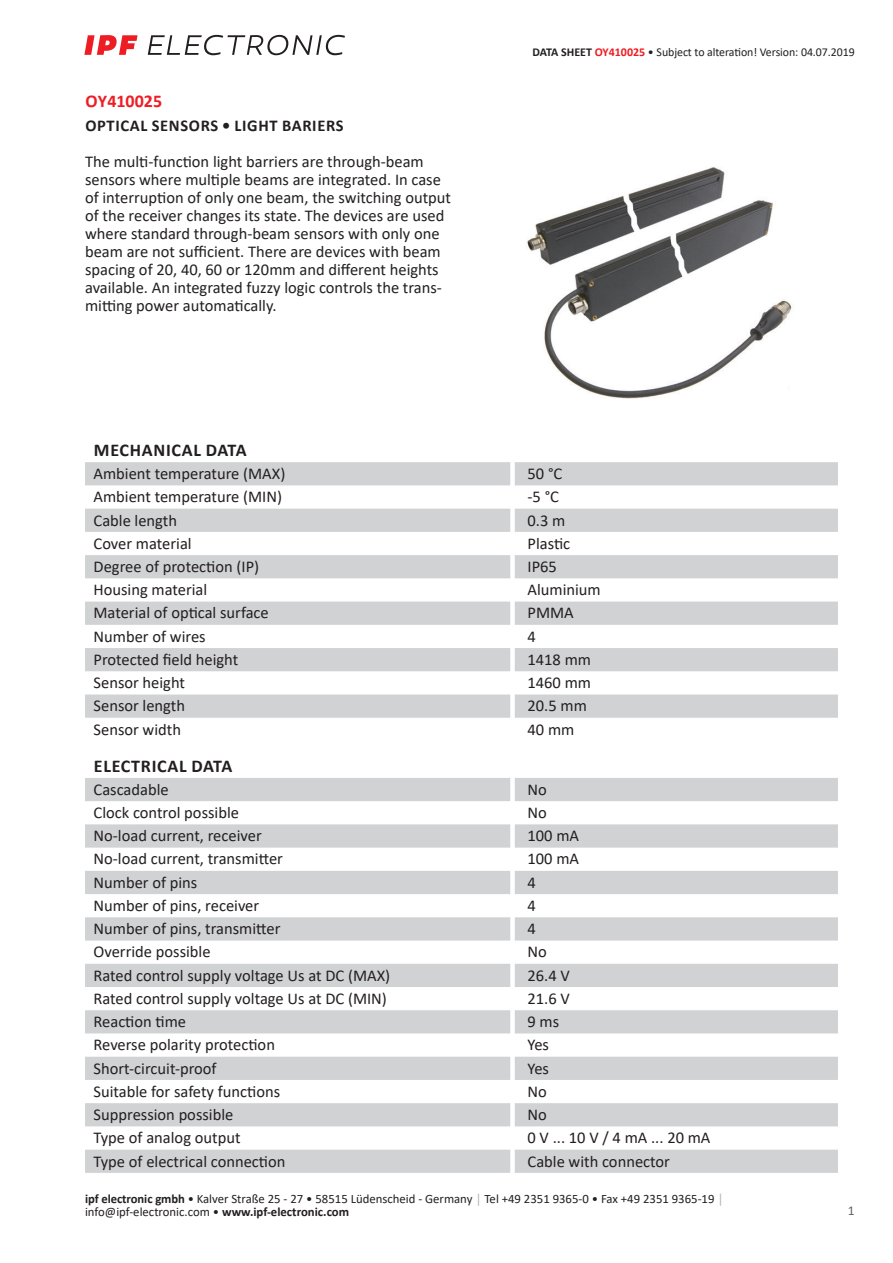
<style>
.page{position:relative;width:893px;height:1263px;background:#fff}
.page>*{position:absolute;margin:0;border:0;box-sizing:border-box;transform-origin:0 0}
.t1{font:700 18px "Calibri";letter-spacing:.04em;color:#231f20}
.t2{font:700 18px "Calibri";color:#ee1d23}
.t3{font:16.5px/18px "Calibri";color:#231f20}
.t4{font:700 16.5px "Calibri";letter-spacing:.04em;color:#231f20}
.t5{font:13.5px "Calibri";color:#636366}
.t6{font:12.75px/12.6px "Calibri";color:#231f20}
.t7{font:12px "Calibri";letter-spacing:-.005em;color:#231f20}
.s1{font-weight:700}
.s2{font-weight:700;color:#ee1d23}
.s3{color:#a8a9ad}
</style>
<div class="page">
<svg style="left:148px;top:35px;width:197px;height:20px"></svg>
<svg style="left:84px;top:35px;width:54px;height:20px"></svg>
<svg style="left:85px;top:462px;width:753px;height:256px;fill:#d1d2d4"></svg>
<svg style="left:85px;top:778px;width:753px;height:395px;fill:#d1d2d4"></svg>
<img style="left:527px;top:167px;width:265px;height:232px">
<p class="t2" style="left:85px;top:88px;width:78px">OY410025</p>
<p class="t4" style="left:85px;top:114px;width:260px">OPTICAL SENSORS • LIGHT BARIERS</p>
<p class="t3" style="left:85px;top:152px;width:368px">The multi-function light barriers are through-beam sensors where multiple beams are integrated. In case of interruption of only one beam, the switching output of the receiver changes its state. The devices are used where standard through-beam sensors with only one beam are not sufficient. There are devices with beam spacing of 20, 40, 60 or 120mm and different heights available. An integrated fuzzy logic controls the trans&shy;mitting power automatically.</p>
<p class="t7" style="left:533px;top:44px;width:324px"><span class="s1">DATA SHEET</span> <span class="s2">OY410025</span> • Subject to alteration! Version: 04.07.2019</p>
<p class="t1" style="left:94px;top:437px;width:154px">MECHANICAL DATA</p>
<p class="t3" style="left:94px;top:464px;width:193px">Ambient temperature (MAX)</p>
<p class="t3" style="left:527px;top:464px;width:36px">50 °C</p>
<p class="t3" style="left:94px;top:487px;width:190px">Ambient temperature (MIN)</p>
<p class="t3" style="left:527px;top:487px;width:33px">-5 °C</p>
<p class="t3" style="left:94px;top:511px;width:85px">Cable length</p>
<p class="t3" style="left:527px;top:511px;width:39px">0.3 m</p>
<p class="t3" style="left:94px;top:534px;width:100px">Cover material</p>
<p class="t3" style="left:527px;top:534px;width:44px">Plastic</p>
<p class="t3" style="left:94px;top:557px;width:167px">Degree of protection (IP)</p>
<p class="t3" style="left:527px;top:557px;width:31px">IP65</p>
<p class="t3" style="left:94px;top:580px;width:115px">Housing material</p>
<p class="t3" style="left:527px;top:580px;width:75px">Aluminium</p>
<p class="t3" style="left:94px;top:603px;width:177px">Material of optical surface</p>
<p class="t3" style="left:527px;top:603px;width:48px">PMMA</p>
<p class="t3" style="left:94px;top:627px;width:114px">Number of wires</p>
<p class="t3" style="left:527px;top:627px;width:10px">4</p>
<p class="t3" style="left:94px;top:650px;width:146px">Protected field height</p>
<p class="t3" style="left:527px;top:650px;width:65px">1418 mm</p>
<p class="t3" style="left:94px;top:673px;width:93px">Sensor height</p>
<p class="t3" style="left:527px;top:673px;width:65px">1460 mm</p>
<p class="t3" style="left:94px;top:696px;width:93px">Sensor length</p>
<p class="t3" style="left:527px;top:696px;width:61px">20.5 mm</p>
<p class="t3" style="left:94px;top:720px;width:89px">Sensor width</p>
<p class="t3" style="left:527px;top:720px;width:48px">40 mm</p>
<p class="t1" style="left:94px;top:753px;width:140px">ELECTRICAL DATA</p>
<p class="t3" style="left:94px;top:780px;width:77px">Cascadable</p>
<p class="t3" style="left:527px;top:780px;width:21px">No</p>
<p class="t3" style="left:94px;top:803px;width:147px">Clock control possible</p>
<p class="t3" style="left:527px;top:803px;width:21px">No</p>
<p class="t3" style="left:94px;top:826px;width:170px">No-load current, receiver</p>
<p class="t3" style="left:527px;top:826px;width:53px">100 mA</p>
<p class="t3" style="left:94px;top:849px;width:191px">No-load current, transmitter</p>
<p class="t3" style="left:527px;top:849px;width:53px">100 mA</p>
<p class="t3" style="left:94px;top:873px;width:105px">Number of pins</p>
<p class="t3" style="left:527px;top:873px;width:10px">4</p>
<p class="t3" style="left:94px;top:896px;width:167px">Number of pins, receiver</p>
<p class="t3" style="left:527px;top:896px;width:10px">4</p>
<p class="t3" style="left:94px;top:919px;width:188px">Number of pins, transmitter</p>
<p class="t3" style="left:527px;top:919px;width:10px">4</p>
<p class="t3" style="left:94px;top:942px;width:119px">Override possible</p>
<p class="t3" style="left:527px;top:942px;width:21px">No</p>
<p class="t3" style="left:94px;top:966px;width:298px">Rated control supply voltage Us at DC (MAX)</p>
<p class="t3" style="left:527px;top:966px;width:44px">26.4 V</p>
<p class="t3" style="left:94px;top:989px;width:295px">Rated control supply voltage Us at DC (MIN)</p>
<p class="t3" style="left:527px;top:989px;width:44px">21.6 V</p>
<p class="t3" style="left:94px;top:1012px;width:94px">Reaction time</p>
<p class="t3" style="left:527px;top:1012px;width:33px">9 ms</p>
<p class="t3" style="left:94px;top:1035px;width:183px">Reverse polarity protection</p>
<p class="t3" style="left:527px;top:1035px;width:23px">Yes</p>
<p class="t3" style="left:94px;top:1059px;width:125px">Short-circuit-proof</p>
<p class="t3" style="left:527px;top:1059px;width:23px">Yes</p>
<p class="t3" style="left:94px;top:1082px;width:188px">Suitable for safety functions</p>
<p class="t3" style="left:527px;top:1082px;width:21px">No</p>
<p class="t3" style="left:94px;top:1105px;width:141px">Suppression possible</p>
<p class="t3" style="left:527px;top:1105px;width:21px">No</p>
<p class="t3" style="left:94px;top:1128px;width:149px">Type of analog output</p>
<p class="t3" style="left:527px;top:1128px;width:184px">0 V ... 10 V / 4 mA ... 20 mA</p>
<p class="t3" style="left:94px;top:1151px;width:193px">Type of electrical connection</p>
<p class="t3" style="left:527px;top:1151px;width:144px">Cable with connector</p>
<p class="t6" style="left:85px;top:1192px;width:640px"><span class="s1">ipf electronic gmbh</span> • Kalver Straße 25 - 27 • 58515 Lüdenscheid - Germany <span class="s3">│</span> Tel +49 2351 9365-0 • Fax +49 2351 9365-19 <span class="s3">│ </span>info@ipf-electronic.com • <span class="s1">www.ipf-electronic.com</span></p>
<p class="t5" style="left:848px;top:1201px;width:8px">1</p>
</div>
